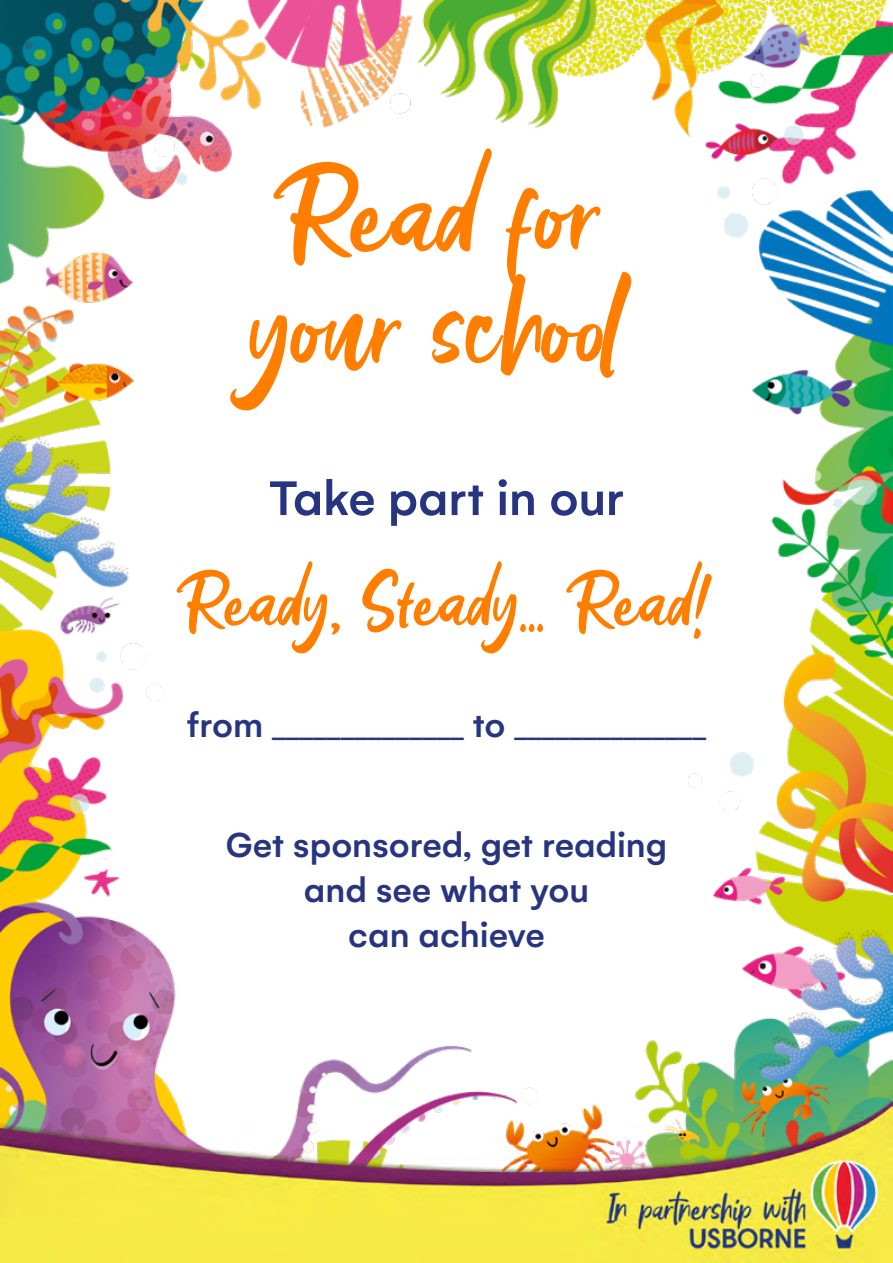
<style>
.page{position:relative;width:893px;height:1263px;background:#fff}
.page>*{position:absolute;margin:0;border:0;box-sizing:border-box;transform-origin:0 0}
.t1{font:500 135px/114px "Suntowns Usborne";color:#ff7e00}
.t2{font:500 84px "Suntowns Usborne";color:#ff7e00}
.t3{font:500 52.5px "Gelion";color:#273580}
.t4{font:500 37.5px/45px "Gelion";color:#273580;text-align:center}
.t5{font:37.5px "Gelion";color:#273580}
.s1{font-weight:500}
</style>
<div class="page">
<img style="left:0;top:0;width:893px;height:930px">
<img style="left:0;top:930px;width:893px;height:333px">
<h1 class="t1" style="left:250px;top:162px;width:373px">Read for your school</h1>
<h3 class="t3" style="left:269px;top:466px;width:356px">Take part in our</h3>
<h2 class="t2" style="left:177px;top:553px;width:541px">Ready, Steady... Read!</h2>
<p class="t5" style="left:187px;top:703px;width:520px"><span class="s1">from</span> ______________ <span class="s1">to</span> ______________</p>
<p class="t4" style="left:226px;top:821px;width:443px">Get sponsored, get reading and see what you<br>can achieve</p>
</div>
